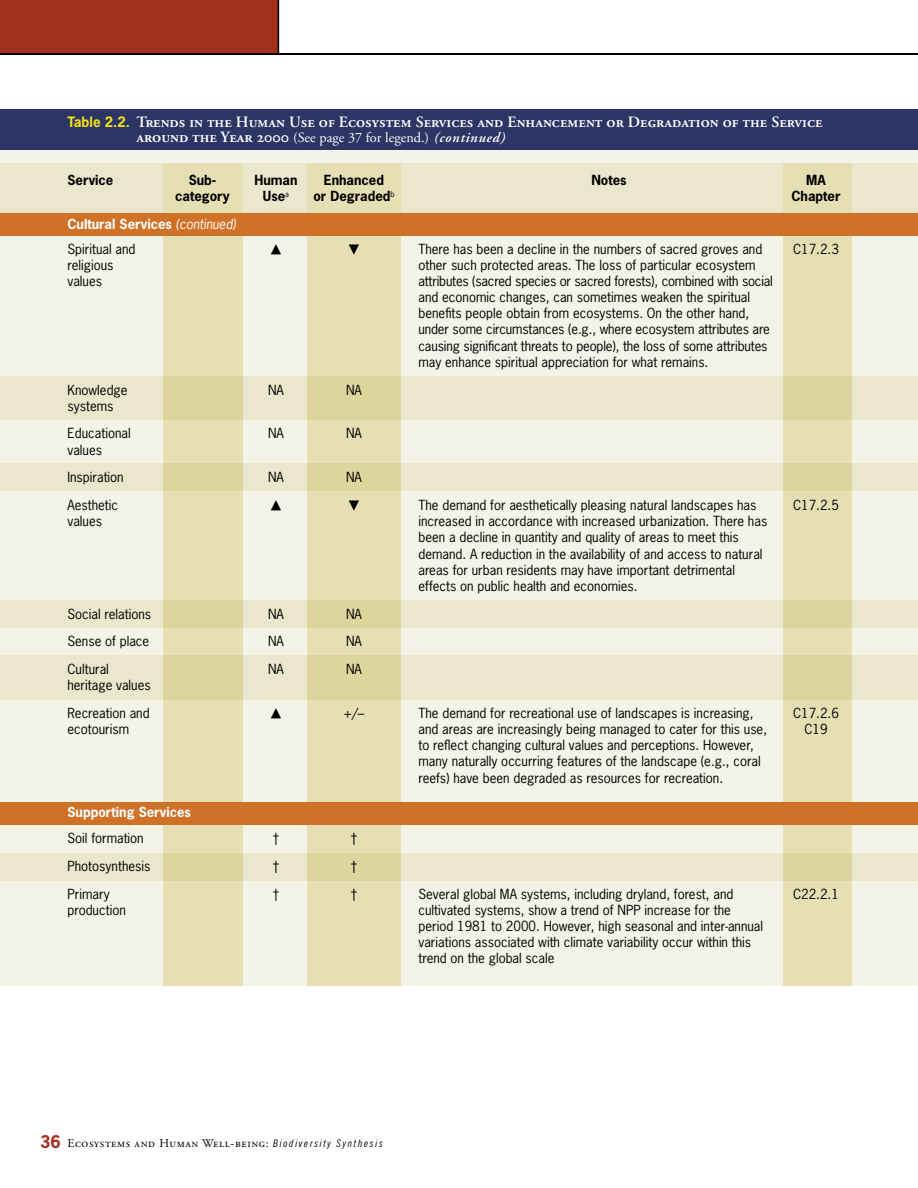
<style>
.page{position:relative;width:918px;height:1188px;background:#fff}
.page>*{position:absolute;margin:0;border:0;box-sizing:border-box;transform-origin:0 0}
.TABLE_Copy{font:15.75px "Adobe Garamond Semibold SC";color:#fff}
.TABLE_Copy-2{font:14.25px "Adobe Garamond";color:#fff}
.TABLE_Copy-3{font:13.2px/16.2px "News Gothic Std";color:#000}
.TABLE_Copy-4{font:700 13.2px "News Gothic Std";color:#000}
.TABLE_Copy-5{font:700 13.2px "News Gothic Std";color:#fff}
.t1{font:12px "Adobe Garamond Regular SC";letter-spacing:.05em;color:#000}
.s1{font-family:"News Gothic Std";font-weight:700;font-size:13.5px;color:#f1e21a}
.s2{font-family:"Adobe Garamond Semibold SC";font-size:15.75px}
.s3{font-weight:600;font-style:italic}
.s4{font-weight:400;font-style:italic}
.s5{font-family:"News Gothic Std";font-weight:700;font-size:16.5px;color:#a3301f}
.s6{font-family:"News Gothic BT";font-style:italic;font-stretch:condensed;font-size:10.5px}
</style>
<div class="page">
<div style="left:0;top:0;width:278px;height:54px;background:#a3301f"></div>
<hr style="left:278px;top:0;width:1px;height:54px;background:#000">
<hr style="left:0;top:53px;width:918px;height:1px;background:#000">
<div style="left:0;top:146px;width:918px;height:840px;background:#f4f3e8"></div>
<div style="left:0;top:109px;width:918px;height:41px;background:#2c3564"></div>
<div style="left:0;top:163px;width:918px;height:51px;background:#eae7cc"></div>
<div style="left:164px;top:163px;width:79px;height:823px;background:#e6dfb4"></div>
<div style="left:308px;top:163px;width:93px;height:823px;background:#e6dfb4"></div>
<div style="left:783px;top:163px;width:69px;height:823px;background:#e6dfb4"></div>
<svg style="left:0;top:376px;width:918px;height:44px;fill:#eae7cc"></svg>
<svg style="left:0;top:463px;width:918px;height:28px;fill:#eae7cc"></svg>
<div style="left:0;top:213px;width:918px;height:22px;background:#cf7127"></div>
<svg style="left:0;top:600px;width:918px;height:28px;fill:#eae7cc"></svg>
<div style="left:0;top:802px;width:918px;height:22px;background:#cf7127"></div>
<svg style="left:0;top:655px;width:918px;height:45px;fill:#eae7cc"></svg>
<svg style="left:0;top:853px;width:918px;height:28px;fill:#eae7cc"></svg>
<p class="TABLE_Copy" style="left:68px;top:114px;width:757px"><span class="s1">Table 2.2.</span> Trends in the Human Use of Ecosystem Services and Enhancement or Degradation of the Service</p>
<p class="TABLE_Copy-2" style="left:137px;top:130px;width:370px"><span class="s2">around the Year 2000</span> (See page 37 for legend.) <span class="s3">(continued)</span></p>
<p class="TABLE_Copy-4" style="left:68px;top:171px;width:47px">Service</p>
<p class="TABLE_Copy-4" style="left:189px;top:171px;width:29px">Sub-</p>
<p class="TABLE_Copy-4" style="left:254px;top:171px;width:44px">Human</p>
<p class="TABLE_Copy-4" style="left:324px;top:171px;width:62px">Enhanced</p>
<p class="TABLE_Copy-4" style="left:591px;top:171px;width:37px">Notes</p>
<p class="TABLE_Copy-4" style="left:806px;top:171px;width:21px">MA</p>
<p class="TABLE_Copy-4" style="left:175px;top:188px;width:56px">category</p>
<p class="TABLE_Copy-4" style="left:263px;top:188px;width:28px">Use<sup>a</sup></p>
<p class="TABLE_Copy-4" style="left:313px;top:188px;width:83px">or Degraded<sup>b</sup></p>
<p class="TABLE_Copy-4" style="left:792px;top:188px;width:50px">Chapter</p>
<p class="TABLE_Copy-5" style="left:68px;top:216px;width:170px">Cultural Services <span class="s4">(continued)</span></p>
<p class="TABLE_Copy-3" style="left:68px;top:241px;width:69px">Spiritual and</p>
<p class="TABLE_Copy-3" style="left:418px;top:241px;width:345px">There has been a decline in the numbers of sacred groves and</p>
<p class="TABLE_Copy-3" style="left:793px;top:241px;width:47px">C17.2.3</p>
<p class="TABLE_Copy-3" style="left:68px;top:257px;width:47px">religious</p>
<p class="TABLE_Copy-3" style="left:418px;top:257px;width:339px">other such protected areas. The loss of particular ecosystem</p>
<p class="TABLE_Copy-3" style="left:68px;top:273px;width:36px">values</p>
<p class="TABLE_Copy-3" style="left:418px;top:273px;width:356px">attributes (sacred species or sacred forests), combined with social and economic changes, can sometimes weaken the spiritual benefits people obtain from ecosystems. On the other hand, under some circumstances (e.g., where ecosystem attributes are causing significant threats to people), the loss of some attributes may enhance spiritual appreciation for what remains.</p>
<p class="TABLE_Copy-3" style="left:68px;top:381px;width:62px">Knowledge</p>
<p class="TABLE_Copy-3" style="left:268px;top:381px;width:17px">NA</p>
<p class="TABLE_Copy-3" style="left:346px;top:381px;width:17px">NA</p>
<p class="TABLE_Copy-3" style="left:68px;top:397px;width:48px">systems</p>
<p class="TABLE_Copy-3" style="left:68px;top:425px;width:65px">Educational</p>
<p class="TABLE_Copy-3" style="left:268px;top:425px;width:17px">NA</p>
<p class="TABLE_Copy-3" style="left:346px;top:425px;width:17px">NA</p>
<p class="TABLE_Copy-3" style="left:68px;top:441px;width:36px">values</p>
<p class="TABLE_Copy-3" style="left:68px;top:469px;width:58px">Inspiration</p>
<p class="TABLE_Copy-3" style="left:268px;top:469px;width:17px">NA</p>
<p class="TABLE_Copy-3" style="left:346px;top:469px;width:17px">NA</p>
<p class="TABLE_Copy-3" style="left:68px;top:497px;width:52px">Aesthetic</p>
<p class="TABLE_Copy-3" style="left:418px;top:497px;width:339px">The demand for aesthetically pleasing natural landscapes has</p>
<p class="TABLE_Copy-3" style="left:793px;top:497px;width:47px">C17.2.5</p>
<p class="TABLE_Copy-3" style="left:68px;top:513px;width:36px">values</p>
<p class="TABLE_Copy-3" style="left:418px;top:513px;width:350px">increased in accordance with increased urbanization. There has been a decline in quantity and quality of areas to meet this demand. A reduction in the availability of and access to natural areas for urban residents may have important detrimental effects on public health and economies.</p>
<p class="TABLE_Copy-3" style="left:68px;top:605px;width:85px">Social relations</p>
<p class="TABLE_Copy-3" style="left:268px;top:605px;width:17px">NA</p>
<p class="TABLE_Copy-3" style="left:346px;top:605px;width:17px">NA</p>
<p class="TABLE_Copy-3" style="left:68px;top:633px;width:83px">Sense of place</p>
<p class="TABLE_Copy-3" style="left:268px;top:633px;width:17px">NA</p>
<p class="TABLE_Copy-3" style="left:346px;top:633px;width:17px">NA</p>
<p class="TABLE_Copy-3" style="left:68px;top:661px;width:43px">Cultural</p>
<p class="TABLE_Copy-3" style="left:268px;top:661px;width:17px">NA</p>
<p class="TABLE_Copy-3" style="left:346px;top:661px;width:17px">NA</p>
<p class="TABLE_Copy-3" style="left:68px;top:677px;width:85px">heritage values</p>
<p class="TABLE_Copy-3" style="left:68px;top:705px;width:84px">Recreation and</p>
<p class="TABLE_Copy-3" style="left:344px;top:705px;width:22px">+/–</p>
<p class="TABLE_Copy-3" style="left:419px;top:705px;width:337px">The demand for recreational use of landscapes is increasing,</p>
<p class="TABLE_Copy-3" style="left:793px;top:705px;width:47px">C17.2.6</p>
<p class="TABLE_Copy-3" style="left:68px;top:721px;width:63px">ecotourism</p>
<p class="TABLE_Copy-3" style="left:418px;top:721px;width:350px">and areas are increasingly being managed to cater for this use,</p>
<p class="TABLE_Copy-3" style="left:804px;top:721px;width:25px">C19</p>
<p class="TABLE_Copy-3" style="left:418px;top:737px;width:344px">to reflect changing cultural values and perceptions. However, many naturally occurring features of the landscape (e.g., coral reefs) have been degraded as resources for recreation.</p>
<p class="TABLE_Copy-5" style="left:68px;top:803px;width:125px">Supporting Services</p>
<p class="TABLE_Copy-3" style="left:68px;top:830px;width:78px">Soil formation</p>
<p class="TABLE_Copy-3" style="left:272px;top:830px;width:9px">†</p>
<p class="TABLE_Copy-3" style="left:350px;top:830px;width:9px">†</p>
<p class="TABLE_Copy-3" style="left:68px;top:858px;width:84px">Photosynthesis</p>
<p class="TABLE_Copy-3" style="left:272px;top:858px;width:9px">†</p>
<p class="TABLE_Copy-3" style="left:350px;top:858px;width:9px">†</p>
<p class="TABLE_Copy-3" style="left:68px;top:886px;width:44px">Primary</p>
<p class="TABLE_Copy-3" style="left:272px;top:886px;width:9px">†</p>
<p class="TABLE_Copy-3" style="left:350px;top:886px;width:9px">†</p>
<p class="TABLE_Copy-3" style="left:418px;top:886px;width:316px">Several global MA systems, including dryland, forest, and</p>
<p class="TABLE_Copy-3" style="left:793px;top:886px;width:47px">C22.2.1</p>
<p class="TABLE_Copy-3" style="left:68px;top:902px;width:60px">production</p>
<p class="TABLE_Copy-3" style="left:418px;top:902px;width:346px">cultivated systems, show a trend of NPP increase for the period 1981 to 2000. However, high seasonal and inter-annual variations associated with climate variability occur within this trend on the global scale</p>
<p class="t1" style="left:40px;top:1137px;width:344px"><span class="s5">36</span> Ecosystems and Human Well-being: <span class="s6">Biodiversity Synthesis</span></p>
</div>
